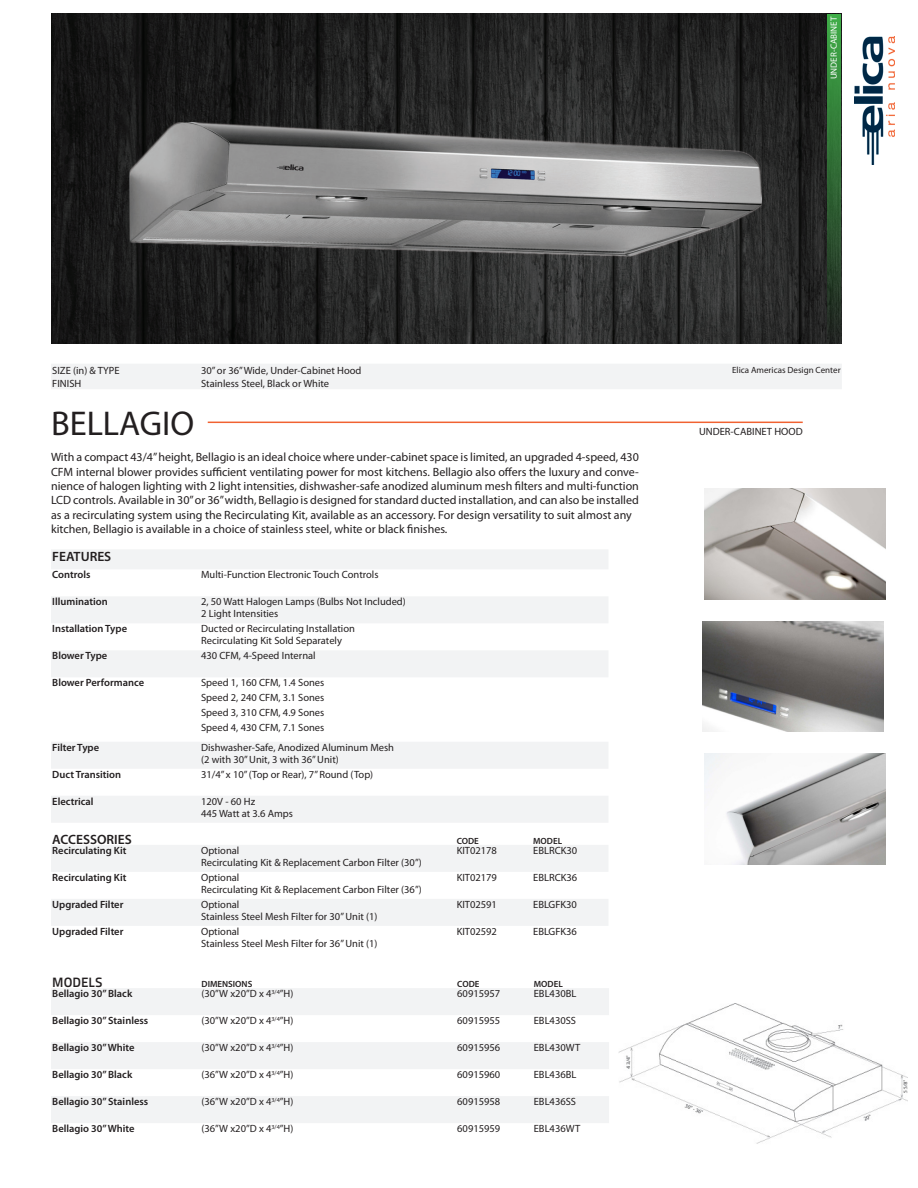
<style>
.page{position:relative;width:918px;height:1188px;background:#fff}
.page>*{position:absolute;margin:0;border:0;box-sizing:border-box;transform-origin:0 0}
.t1{font:34.5px "Myriad Pro";color:#231f20}
.t2{font:600 13.5px "Myriad Pro";color:#231f20}
.t3{font:13.5px "Titillium Maps 26 L 750 wt";color:#231f20}
.t4{font:12px/14.4px "Myriad Pro";color:#231f20}
.t5{font:10.5px "Myriad Pro";color:#231f20}
.t6{font:600 10.5px "Myriad Pro";color:#231f20}
.t7{font:600 9px "Myriad Pro";color:#231f20}
.t8{font:9px "Myriad Pro";color:#231f20}
.t9{font:9px "Myriad Pro";color:#fff}
</style>
<div class="page">
<img style="left:51px;top:14px;width:791px;height:330px">
<img style="left:704px;top:489px;width:181px;height:110px">
<hr style="left:208px;top:422px;width:595px;height:1px;background:#f16232">
<img style="left:619px;top:1003px;width:288px;height:141px">
<img style="left:702px;top:621px;width:181px;height:111px">
<img style="left:704px;top:754px;width:181px;height:110px">
<img style="left:855px;top:37px;width:40px;height:127px">
<svg style="left:827px;top:14px;width:14px;height:330px"></svg>
<svg style="left:51px;top:550px;width:557px;height:376px"></svg>
<svg style="left:51px;top:988px;width:558px;height:135px;fill:#f2f3f4"></svg>
<div style="left:51px;top:364px;width:791px;height:25px;background:#f2f3f4"></div>
<p class="t9" style="left:828px;top:79px;width:64px;rotate:-90deg">UNDER-CABINET</p>
<p class="t5" style="left:52px;top:364px;width:69px">SIZE (in) &amp; TYPE</p>
<p class="t5" style="left:201px;top:364px;width:162px">30” or 36” Wide, Under-Cabinet Hood</p>
<p class="t8" style="left:732px;top:365px;width:110px">Elica Americas Design Center</p>
<p class="t5" style="left:52px;top:377px;width:31px">FINISH</p>
<p class="t5" style="left:201px;top:377px;width:130px">Stainless Steel, Black or White</p>
<p class="t1" style="left:51px;top:402px;width:145px">BELLAGIO</p>
<p class="t4" style="left:51px;top:450px;width:589px">With a compact 43/4” height, Bellagio is an ideal choice where under-cabinet space is limited, an upgraded 4-speed, 430</p>
<p class="t4" style="left:51px;top:464px;width:589px">CFM internal blower provides sufficient ventilating power for most kitchens. Bellagio also offers the luxury and conve&shy;nience of halogen lighting with 2 light intensities, dishwasher-safe anodized aluminum mesh filters and multi-function</p>
<p class="t4" style="left:51px;top:493px;width:589px">LCD controls. Available in 30” or 36” width, Bellagio is designed for standard ducted installation, and can also be installed</p>
<p class="t4" style="left:51px;top:507px;width:582px">as a recirculating system using the Recirculating Kit, available as an accessory. For design versatility to suit almost any</p>
<p class="t4" style="left:51px;top:522px;width:398px">kitchen, Bellagio is available in a choice of stainless steel, white or black finishes.</p>
<p class="t2" style="left:52px;top:548px;width:61px">FEATURES</p>
<p class="t6" style="left:52px;top:568px;width:40px">Controls</p>
<p class="t5" style="left:201px;top:568px;width:179px">Multi-Function Electronic Touch Controls</p>
<p class="t6" style="left:52px;top:595px;width:57px">Illumination</p>
<p class="t5" style="left:201px;top:595px;width:206px">2, 50 Watt Halogen Lamps (Bulbs Not Included)</p>
<p class="t5" style="left:201px;top:607px;width:79px">2 Light Intensities</p>
<p class="t6" style="left:52px;top:622px;width:76px">Installation Type</p>
<p class="t5" style="left:201px;top:622px;width:155px">Ducted or Recirculating Installation</p>
<p class="t5" style="left:201px;top:634px;width:142px">Recirculating Kit Sold Separately</p>
<p class="t6" style="left:52px;top:649px;width:57px">Blower Type</p>
<p class="t5" style="left:201px;top:649px;width:116px">430 CFM, 4-Speed Internal</p>
<p class="t6" style="left:52px;top:676px;width:93px">Blower Performance</p>
<p class="t5" style="left:201px;top:676px;width:125px">Speed 1, 160 CFM, 1.4 Sones</p>
<p class="t5" style="left:201px;top:691px;width:125px">Speed 2, 240 CFM, 3.1 Sones</p>
<p class="t5" style="left:201px;top:706px;width:125px">Speed 3, 310 CFM, 4.9 Sones</p>
<p class="t5" style="left:201px;top:721px;width:125px">Speed 4, 430 CFM, 7.1 Sones</p>
<p class="t6" style="left:52px;top:741px;width:48px">Filter Type</p>
<p class="t5" style="left:201px;top:741px;width:195px">Dishwasher-Safe, Anodized Aluminum Mesh</p>
<p class="t5" style="left:201px;top:753px;width:139px">(2 with 30” Unit, 3 with 36” Unit)</p>
<p class="t6" style="left:52px;top:768px;width:70px">Duct Transition</p>
<p class="t5" style="left:201px;top:768px;width:174px">31/4” x 10” (Top or Rear), 7” Round (Top)</p>
<p class="t6" style="left:52px;top:795px;width:43px">Electrical</p>
<p class="t5" style="left:201px;top:795px;width:56px">120V - 60 Hz</p>
<p class="t5" style="left:201px;top:807px;width:93px">445 Watt at 3.6 Amps</p>
<p class="t2" style="left:52px;top:830px;width:81px">ACCESSORIES</p>
<p class="t7" style="left:457px;top:835px;width:24px">CODE</p>
<p class="t7" style="left:533px;top:835px;width:30px">MODEL</p>
<p class="t6" style="left:52px;top:844px;width:76px">Recirculating Kit</p>
<p class="t5" style="left:201px;top:844px;width:40px">Optional</p>
<p class="t5" style="left:201px;top:856px;width:222px">Recirculating Kit &amp; Replacement Carbon Filter (30”)</p>
<p class="t5" style="left:457px;top:844px;width:42px">KIT02178</p>
<p class="t5" style="left:533px;top:844px;width:46px">EBLRCK30</p>
<p class="t6" style="left:52px;top:871px;width:76px">Recirculating Kit</p>
<p class="t5" style="left:201px;top:871px;width:40px">Optional</p>
<p class="t5" style="left:201px;top:883px;width:222px">Recirculating Kit &amp; Replacement Carbon Filter (36”)</p>
<p class="t5" style="left:457px;top:871px;width:42px">KIT02179</p>
<p class="t5" style="left:533px;top:871px;width:46px">EBLRCK36</p>
<p class="t6" style="left:52px;top:898px;width:73px">Upgraded Filter</p>
<p class="t5" style="left:201px;top:898px;width:40px">Optional</p>
<p class="t5" style="left:201px;top:910px;width:178px">Stainless Steel Mesh Filter for 30” Unit (1)</p>
<p class="t5" style="left:457px;top:898px;width:42px">KIT02591</p>
<p class="t5" style="left:533px;top:898px;width:45px">EBLGFK30</p>
<p class="t6" style="left:52px;top:925px;width:73px">Upgraded Filter</p>
<p class="t5" style="left:201px;top:925px;width:40px">Optional</p>
<p class="t5" style="left:201px;top:937px;width:178px">Stainless Steel Mesh Filter for 36” Unit (1)</p>
<p class="t5" style="left:457px;top:925px;width:42px">KIT02592</p>
<p class="t5" style="left:533px;top:925px;width:45px">EBLGFK36</p>
<p class="t3" style="left:52px;top:972px;width:52px">MODELS</p>
<p class="t7" style="left:202px;top:978px;width:52px">DIMENSIONS</p>
<p class="t7" style="left:457px;top:978px;width:24px">CODE</p>
<p class="t7" style="left:534px;top:978px;width:30px">MODEL</p>
<p class="t6" style="left:52px;top:987px;width:82px">Bellagio 30” Black</p>
<p class="t5" style="left:202px;top:987px;width:93px">(30”W x20”D x 4<sup>3/4</sup>”H)</p>
<p class="t5" style="left:457px;top:987px;width:45px">60915957</p>
<p class="t5" style="left:534px;top:987px;width:44px">EBL430BL</p>
<p class="t6" style="left:52px;top:1014px;width:97px">Bellagio 30” Stainless</p>
<p class="t5" style="left:202px;top:1014px;width:93px">(30”W x20”D x 4<sup>3/4</sup>”H)</p>
<p class="t5" style="left:457px;top:1014px;width:45px">60915955</p>
<p class="t5" style="left:534px;top:1014px;width:44px">EBL430SS</p>
<p class="t6" style="left:52px;top:1041px;width:84px">Bellagio 30” White</p>
<p class="t5" style="left:202px;top:1041px;width:93px">(30”W x20”D x 4<sup>3/4</sup>”H)</p>
<p class="t5" style="left:457px;top:1041px;width:45px">60915956</p>
<p class="t5" style="left:534px;top:1041px;width:48px">EBL430WT</p>
<p class="t6" style="left:52px;top:1068px;width:82px">Bellagio 30” Black</p>
<p class="t5" style="left:202px;top:1068px;width:93px">(36”W x20”D x 4<sup>3/4</sup>”H)</p>
<p class="t5" style="left:457px;top:1068px;width:45px">60915960</p>
<p class="t5" style="left:534px;top:1068px;width:44px">EBL436BL</p>
<p class="t6" style="left:52px;top:1095px;width:97px">Bellagio 30” Stainless</p>
<p class="t5" style="left:202px;top:1095px;width:93px">(36”W x20”D x 4<sup>3/4</sup>”H)</p>
<p class="t5" style="left:457px;top:1095px;width:45px">60915958</p>
<p class="t5" style="left:534px;top:1095px;width:44px">EBL436SS</p>
<p class="t6" style="left:52px;top:1122px;width:84px">Bellagio 30” White</p>
<p class="t5" style="left:202px;top:1122px;width:93px">(36”W x20”D x 4<sup>3/4</sup>”H)</p>
<p class="t5" style="left:457px;top:1122px;width:45px">60915959</p>
<p class="t5" style="left:534px;top:1122px;width:48px">EBL436WT</p>
<p class="t5" style="left:699px;top:425px;width:105px">UNDER-CABINET HOOD</p>
</div>
